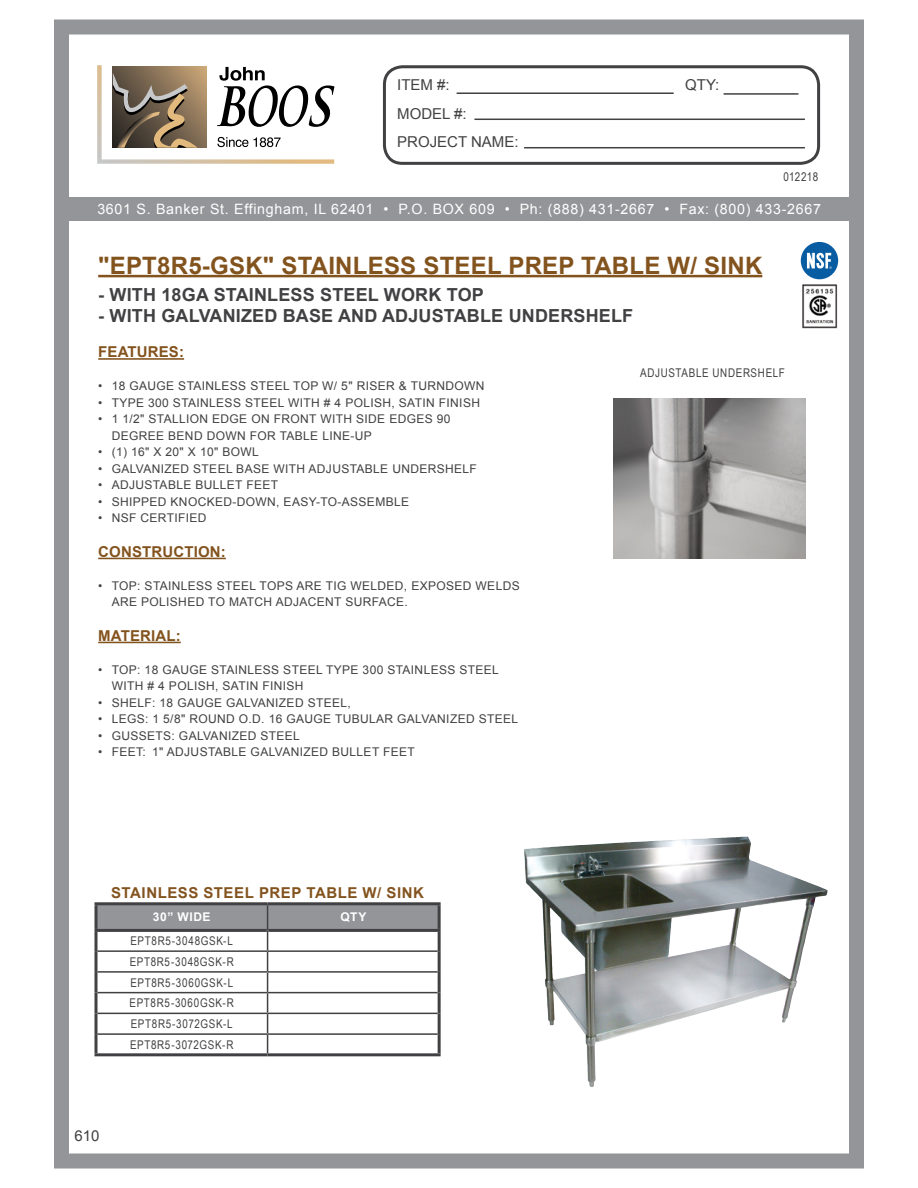
<style>
.page{position:relative;width:918px;height:1188px;background:#fff}
.page>*{position:absolute;margin:0;border:0;box-sizing:border-box;transform-origin:0 0}
.t1{font:700 24px "Arial";letter-spacing:.01em;color:#83531e}
.t2{font:700 18px "Arial";letter-spacing:.01em;color:#414042}
.t3{font:15px/28.5px "Arial";color:#414042}
.t4{font:700 15px "Arial";letter-spacing:.01em;color:#83531e}
.t5{font:700 15px "Arial";letter-spacing:.035em;color:#83531e}
.t6{font:14.25px "Arial";letter-spacing:.05em;color:#fff}
.t7{font:12px/16.5px "Arial";letter-spacing:.03em;color:#414042}
.t8{font:12px "Arial Narrow";letter-spacing:.055em;color:#414042}
.t9{font:700 12px "Arial";letter-spacing:.05em;color:#fff}
</style>
<div class="page">
<div style="left:54px;top:197px;width:799px;height:23px;background:#939598"></div>
<div style="left:54px;top:20px;width:810px;height:1148px;border:15px solid #939598"></div>
<svg style="left:97px;top:65px;width:237px;height:99px"></svg>
<div style="left:383px;top:65px;width:437px;height:100px;border:3px solid #414042;border-radius:18px"></div>
<hr style="left:457px;top:92px;width:217px;height:2px;background:#414042">
<hr style="left:724px;top:93px;width:74px;height:2px;background:#414042">
<hr style="left:474px;top:119px;width:331px;height:1px;background:#414042">
<hr style="left:524px;top:147px;width:281px;height:1px;background:#414042">
<hr style="left:98px;top:275px;width:664px;height:2px;background:#83531e">
<hr style="left:98px;top:358px;width:86px;height:2px;background:#83531e">
<hr style="left:98px;top:558px;width:128px;height:1px;background:#83531e">
<hr style="left:98px;top:642px;width:83px;height:1px;background:#83531e">
<img style="left:524px;top:837px;width:215px;height:250px">
<svg style="left:94px;top:905px;width:2px;height:24px"></svg>
<hr style="left:94px;top:902px;width:174px;height:3px;background:#414042">
<hr style="left:268px;top:902px;width:173px;height:3px;background:#414042">
<hr style="left:438px;top:905px;width:3px;height:24px;background:#414042">
<svg style="left:94px;top:932px;width:2px;height:19px"></svg>
<svg style="left:94px;top:951px;width:2px;height:21px"></svg>
<svg style="left:94px;top:972px;width:2px;height:21px"></svg>
<hr style="left:94px;top:929px;width:173px;height:3px;background:#414042">
<hr style="left:268px;top:929px;width:173px;height:3px;background:#414042">
<hr style="left:438px;top:932px;width:3px;height:19px;background:#414042">
<hr style="left:438px;top:951px;width:3px;height:21px;background:#414042">
<hr style="left:438px;top:972px;width:3px;height:21px;background:#414042">
<svg style="left:94px;top:993px;width:2px;height:20px"></svg>
<svg style="left:94px;top:1013px;width:2px;height:21px"></svg>
<hr style="left:438px;top:993px;width:3px;height:20px;background:#414042">
<hr style="left:438px;top:1013px;width:3px;height:21px;background:#414042">
<svg style="left:94px;top:1034px;width:2px;height:19px"></svg>
<hr style="left:94px;top:1053px;width:174px;height:3px;background:#414042">
<hr style="left:438px;top:1034px;width:3px;height:19px;background:#414042">
<hr style="left:268px;top:1053px;width:173px;height:3px;background:#414042">
<svg style="left:96px;top:904px;width:343px;height:149px"></svg>
<hr style="left:268px;top:1033px;width:170px;height:2px;background:#414042">
<img style="left:613px;top:398px;width:192px;height:161px">
<div style="left:801px;top:242px;width:37px;height:37px;background:#085ca1;border-radius:50%"></div>
<svg style="left:807px;top:253px;width:25px;height:16px"></svg>
<img style="left:802px;top:284px;width:36px;height:45px">
<p class="t3" style="left:397px;top:71px;width:54px">ITEM #:</p>
<p class="t3" style="left:685px;top:71px;width:36px">QTY:</p>
<p class="t3" style="left:397px;top:100px;width:123px">MODEL #:<br>PROJECT NAME:</p>
<p class="t8" style="left:783px;top:168px;width:36px">012218</p>
<p class="t6" style="left:97px;top:200px;width:725px">3601 S. Banker St. Effingham, IL 62401 • P.O. BOX 609 • Ph: (888) 431-2667 • Fax: (800) 433-2667</p>
<p class="t1" style="left:98px;top:249px;width:666px">"EPT8R5-GSK" STAINLESS STEEL PREP TABLE W/ SINK</p>
<p class="t2" style="left:98px;top:282px;width:387px">- WITH 18GA STAINLESS STEEL WORK TOP</p>
<p class="t2" style="left:98px;top:303px;width:537px">- WITH GALVANIZED BASE AND ADJUSTABLE UNDERSHELF</p>
<p class="t4" style="left:98px;top:342px;width:87px">FEATURES:</p>
<p class="t7" style="left:98px;top:378px;width:388px">• 18 GAUGE STAINLESS STEEL TOP W/ 5" RISER &amp; TURNDOWN</p>
<p class="t7" style="left:98px;top:395px;width:383px">• TYPE 300 STAINLESS STEEL WITH # 4 POLISH, SATIN FINISH</p>
<p class="t7" style="left:98px;top:411px;width:354px">• 1 1/2" STALLION EDGE ON FRONT WITH SIDE EDGES 90</p>
<p class="t7" style="left:112px;top:428px;width:262px">DEGREE BEND DOWN FOR TABLE LINE-UP</p>
<p class="t7" style="left:98px;top:444px;width:162px">• (1) 16" X 20" X 10" BOWL</p>
<p class="t7" style="left:98px;top:461px;width:380px">• GALVANIZED STEEL BASE WITH ADJUSTABLE UNDERSHELF</p>
<p class="t7" style="left:98px;top:477px;width:181px">• ADJUSTABLE BULLET FEET</p>
<p class="t7" style="left:98px;top:494px;width:312px">• SHIPPED KNOCKED-DOWN, EASY-TO-ASSEMBLE</p>
<p class="t7" style="left:98px;top:510px;width:110px">• NSF CERTIFIED</p>
<p class="t4" style="left:98px;top:542px;width:129px">CONSTRUCTION:</p>
<p class="t7" style="left:112px;top:578px;width:410px;text-indent:-14px">• TOP: STAINLESS STEEL TOPS ARE TIG WELDED, EXPOSED WELDS<br>ARE POLISHED TO MATCH ADJACENT SURFACE.</p>
<p class="t4" style="left:98px;top:626px;width:84px">MATERIAL:</p>
<p class="t7" style="left:112px;top:662px;width:389px;text-indent:-14px">• TOP: 18 GAUGE STAINLESS STEEL TYPE 300 STAINLESS STEEL<br>WITH # 4 POLISH, SATIN FINISH</p>
<p class="t7" style="left:98px;top:695px;width:254px">• SHELF: 18 GAUGE GALVANIZED STEEL,</p>
<p class="t7" style="left:98px;top:711px;width:422px">• LEGS: 1 5/8" ROUND O.D. 16 GAUGE TUBULAR GALVANIZED STEEL</p>
<p class="t7" style="left:98px;top:728px;width:203px">• GUSSETS: GALVANIZED STEEL</p>
<p class="t7" style="left:98px;top:744px;width:318px">• FEET: 1" ADJUSTABLE GALVANIZED BULLET FEET</p>
<p class="t8" style="left:640px;top:364px;width:146px">ADJUSTABLE UNDERSHELF</p>
<p class="t5" style="left:111px;top:883px;width:315px">STAINLESS STEEL PREP TABLE W/ SINK</p>
<p class="t9" style="left:153px;top:909px;width:59px">30” WIDE</p>
<p class="t9" style="left:340px;top:909px;width:27px">QTY</p>
<p class="t8" style="left:131px;top:932px;width:104px">EPT8R5-3048GSK-L</p>
<p class="t8" style="left:130px;top:953px;width:106px">EPT8R5-3048GSK-R</p>
<p class="t8" style="left:130px;top:974px;width:104px">EPT8R5-3060GSK-L</p>
<p class="t8" style="left:130px;top:994px;width:106px">EPT8R5-3060GSK-R</p>
<p class="t8" style="left:131px;top:1015px;width:103px">EPT8R5-3072GSK-L</p>
<p class="t8" style="left:130px;top:1036px;width:105px">EPT8R5-3072GSK-R</p>
<p class="t3" style="left:74px;top:1121px;width:27px">610</p>
</div>
